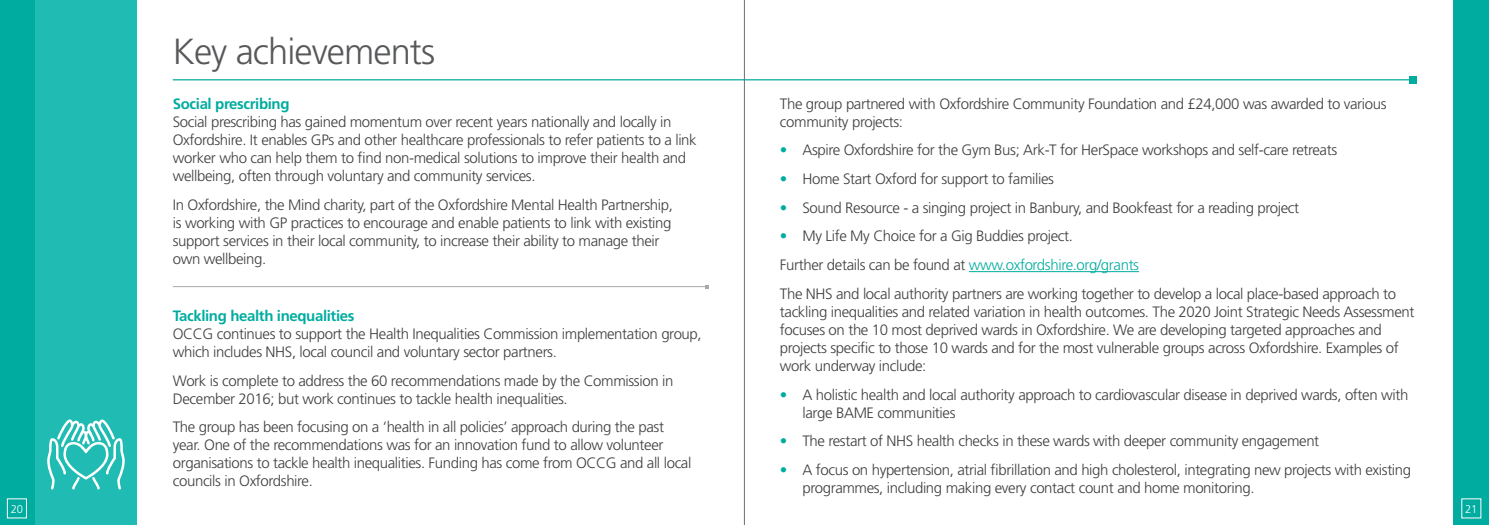
<style>
.page{position:relative;width:1489px;height:525px;background:#fff}
.page>*{position:absolute;margin:0;border:0;box-sizing:border-box;transform-origin:0 0}
.t1{font:300 36.25px "Frutiger LT Std";letter-spacing:-.025em;color:#57585a}
.t2{font:300 15px/18px "Frutiger LT Std";letter-spacing:-.025em;color:#3e3e3f}
.t3{font:300 11.25px "Frutiger LT Std";color:#fff}
.s1{font-weight:700;color:#00aca0}
.s2{color:#00aca0}
</style>
<div class="page">
<div style="left:0;top:0;width:35px;height:524px;background:#00aca0"></div>
<div style="left:35px;top:0;width:101px;height:524px;background:#20bcb3"></div>
<div style="left:1453px;top:0;width:35px;height:524px;background:#00aca0"></div>
<div style="left:7px;top:498px;width:20px;height:20px;border:1px solid #fff"></div>
<hr style="left:968px;top:271px;width:171px;height:1px;background:#00aca0">
<hr style="left:173px;top:79px;width:1240px;height:1px;background:#00aca0">
<div style="left:1409px;top:76px;width:7px;height:7px;background:#00aca0"></div>
<svg style="left:47px;top:419px;width:78px;height:70px"></svg>
<hr style="left:744px;top:0;width:1px;height:524px;background:#6c6d70">
<hr style="left:173px;top:286px;width:534px;height:1px;background:#a8a9ad">
<p class="t1" style="left:173px;top:31px;width:264px">Key achievements</p>
<p class="t2" style="left:173px;top:95px;width:525px"><span class="s1">Social prescribing<br></span>Social prescribing has gained momentum over recent years nationally and locally in Oxfordshire. It enables GPs and other healthcare professionals to refer patients to a link worker who can help them to find non-medical solutions to improve their health and wellbeing, often through voluntary and community services.</p>
<p class="t2" style="left:173px;top:195px;width:501px">In Oxfordshire, the Mind charity, part of the Oxfordshire Mental Health Partnership, is working with GP practices to encourage and enable patients to link with existing support services in their local community, to increase their ability to manage their own wellbeing.</p>
<p class="t2" style="left:173px;top:307px;width:530px"><span class="s1">Tackling health inequalities<br></span>OCCG continues to support the Health Inequalities Commission implementation group, which includes NHS, local council and voluntary sector partners.</p>
<p class="t2" style="left:173px;top:371px;width:502px">Work is complete to address the 60 recommendations made by the Commission in<br>December 2016; but work continues to tackle health inequalities.</p>
<p class="t2" style="left:173px;top:418px;width:520px">The group has been focusing on a ‘health in all policies’ approach during the past year. One of the recommendations was for an innovation fund to allow volunteer organisations to tackle health inequalities. Funding has come from OCCG and all local councils in Oxfordshire.</p>
<p class="t2" style="left:780px;top:95px;width:608px">The group partnered with Oxfordshire Community Foundation and £24,000 was awarded to various community projects:</p>
<p class="t2" style="left:780px;top:141px;width:558px"><span class="s2">•</span> Aspire Oxfordshire for the Gym Bus; Ark-T for HerSpace workshops and self-care retreats</p>
<p class="t2" style="left:780px;top:170px;width:275px"><span class="s2">•</span> Home Start Oxford for support to families</p>
<p class="t2" style="left:780px;top:199px;width:520px"><span class="s2">•</span> Sound Resource - a singing project in Banbury, and Bookfeast for a reading project</p>
<p class="t2" style="left:780px;top:227px;width:294px"><span class="s2">•</span> My Life My Choice for a Gig Buddies project.</p>
<p class="t2" style="left:780px;top:256px;width:360px">Further details can be found at <span class="s2">www.oxfordshire.org/grants</span></p>
<p class="t2" style="left:780px;top:285px;width:636px">The NHS and local authority partners are working together to develop a local place-based approach to tackling inequalities and related variation in health outcomes. The 2020 Joint Strategic Needs Assessment focuses on the 10 most deprived wards in Oxfordshire. We are developing targeted approaches and projects specific to those 10 wards and for the most vulnerable groups across Oxfordshire. Examples of work underway include:</p>
<p class="t2" style="left:802px;top:385px;width:607px;text-indent:-22px"><span class="s2">•</span> A holistic health and local authority approach to cardiovascular disease in deprived wards, often with large BAME communities</p>
<p class="t2" style="left:780px;top:432px;width:541px"><span class="s2">•</span> The restart of NHS health checks in these wards with deeper community engagement</p>
<p class="t2" style="left:802px;top:460px;width:610px;text-indent:-22px"><span class="s2">•</span> A focus on hypertension, atrial fibrillation and high cholesterol, integrating new projects with existing programmes, including making every contact count and home monitoring.</p>
<p class="t3" style="left:11px;top:502px;width:14px">20</p>
<p class="t3" style="left:1464px;top:502px;width:14px">21</p>
</div>
